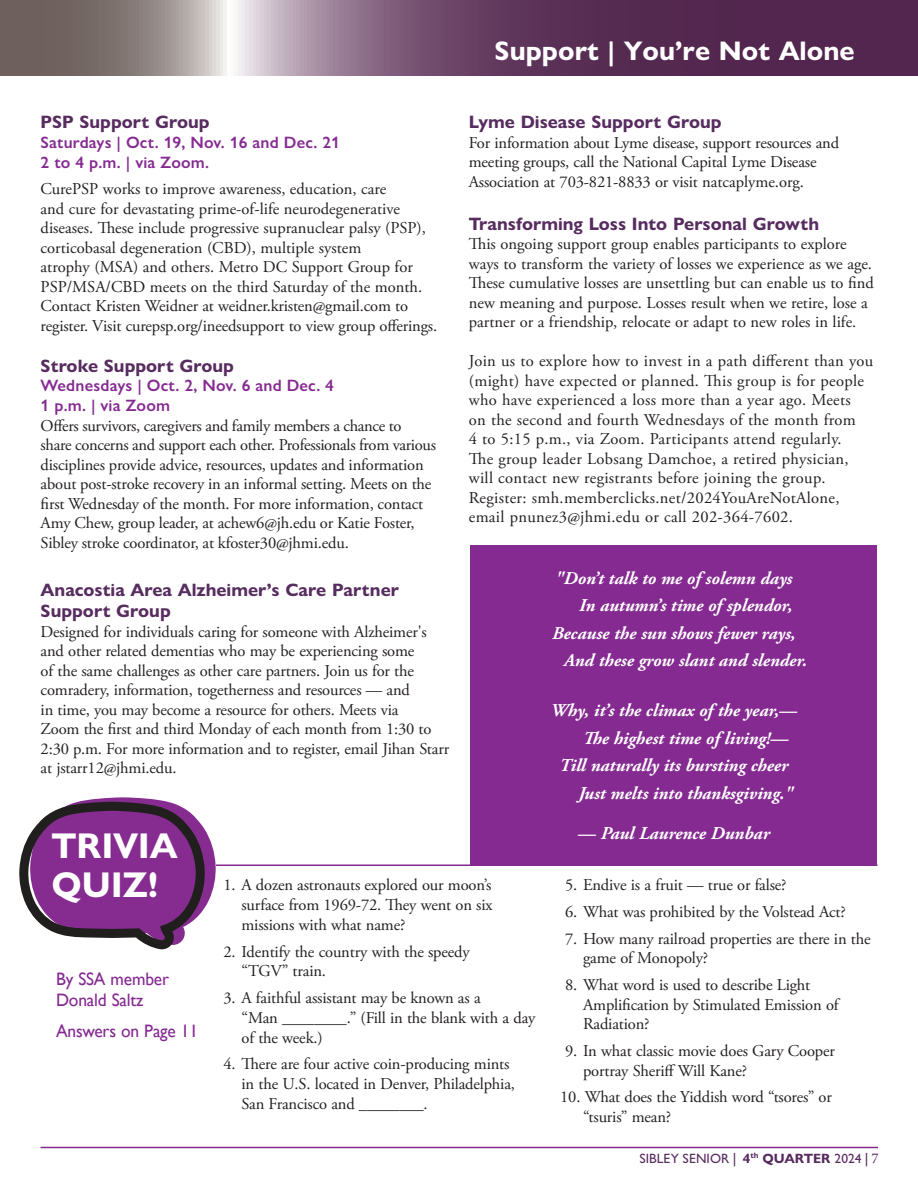
<style>
.page{position:relative;width:918px;height:1188px;background:#fff}
.page>*{position:absolute;margin:0;border:0;box-sizing:border-box;transform-origin:0 0}
.t1{font:700 36px/39px "Gill Sans Nova";color:#fff}
.t2{font:700 27px "Gill Sans Nova";color:#fff}
.t3{font:italic 700 18px "Adobe Garamond Pro";color:#fff}
.t4{font:700 18px/21.6px "Gill Sans Nova";color:#572c5f}
.t5{font:18px/21.6px "Gill Sans";letter-spacing:-.01em;color:#852a91}
.t6{font:16.5px/19.5px "Adobe Garamond Pro";letter-spacing:-.01em;color:#231f20}
.t7{font:16.5px/19.5px "Adobe Garamond Pro";letter-spacing:.02em;color:#231f20}
.t8{font:600 16.5px/19.8px "Gill Sans Nova";letter-spacing:.01em;color:#852a91}
.t9{font:500 13.5px "Gill Sans Nova";color:#572c5f}
.s1{font-family:"Minion Pro";font-weight:700}
.s2{font-weight:700}
.s3{font-family:"Minion Pro";font-weight:400;font-size:15px}
</style>
<div class="page">
<svg style="left:0;top:0;width:918px;height:76px;background:#775970"></svg>
<hr style="left:40px;top:1147px;width:838px;height:1px;background:#852a91">
<svg style="left:19px;top:797px;width:197px;height:152px"></svg>
<hr style="left:216px;top:865px;width:662px;height:1px;background:#852a91">
<div style="left:471px;top:545px;width:406px;height:320px;background:#852a91"></div>
<h2 class="t2" style="left:495px;top:34px;width:361px">Support | You’re Not Alone</h2>
<p class="t4" style="left:41px;top:111px;width:170px">PSP Support Group</p>
<p class="t8" style="left:41px;top:132px;width:301px">Saturdays | Oct. 19, Nov. 16 and Dec. 21<br>2 to 4 p.m. | via Zoom.</p>
<p class="t6" style="left:41px;top:180px;width:398px">CurePSP works to improve awareness, education, care<br>and cure for devastating prime-of-life neurodegenerative diseases. These include progressive supranuclear palsy (PSP), corticobasal degeneration (CBD), multiple system<br>atrophy (MSA) and others. Metro DC Support Group for PSP/MSA/CBD meets on the third Saturday of the month.<br>Contact Kristen Weidner at weidner.kristen@gmail.com to register. Visit curepsp.org/ineedsupport to view group offerings.</p>
<p class="t4" style="left:41px;top:355px;width:195px">Stroke Support Group</p>
<p class="t8" style="left:41px;top:376px;width:295px">Wednesdays | Oct. 2, Nov. 6 and Dec. 4<br>1 p.m. | via Zoom</p>
<p class="t6" style="left:41px;top:416px;width:397px">Offers survivors, caregivers and family members a chance to share concerns and support each other. Professionals from various disciplines provide advice, resources, updates and information about post-stroke recovery in an informal setting. Meets on the first Wednesday of the month. For more information, contact Amy Chew, group leader, at achew6@jh.edu or Katie Foster, Sibley stroke coordinator, at kfoster30@jhmi.edu.</p>
<p class="t4" style="left:41px;top:579px;width:360px">Anacostia Area Alzheimer’s Care Partner<br>Support Group</p>
<p class="t6" style="left:41px;top:622px;width:410px">Designed for individuals caring for someone with Alzheimer's and other related dementias who may be experiencing some<br>of the same challenges as other care partners. Join us for the comradery, information, togetherness and resources — and<br>in time, you may become a resource for others. Meets via<br>Zoom the first and third Monday of each month from 1:30 to 2:30 p.m. For more information and to register, email Jihan Starr at jstarr12@jhmi.edu.</p>
<p class="t4" style="left:469px;top:111px;width:254px">Lyme Disease Support Group</p>
<p class="t6" style="left:469px;top:133px;width:372px">For information about Lyme disease, support resources and meeting groups, call the National Capital Lyme Disease<br>Association at 703-821-8833 or visit natcaplyme.org.</p>
<p class="t4" style="left:469px;top:213px;width:352px">Transforming Loss Into Personal Growth</p>
<p class="t6" style="left:469px;top:235px;width:406px">This ongoing support group enables participants to explore ways to transform the variety of losses we experience as we age.<br>These cumulative losses are unsettling but can enable us to find new meaning and purpose. Losses result when we retire, lose a partner or a friendship, relocate or adapt to new roles in life.</p>
<p class="t7" style="left:469px;top:352px;width:406px">Join us to explore how to invest in a path different than you (might) have expected or planned. This group is for people who have experienced a loss more than a year ago. Meets<br>on the second and fourth Wednesdays of the month from<br>4 to 5:15 p.m., via Zoom. Participants attend regularly.<br>The group leader Lobsang Damchoe, a retired physician, will contact new registrants before joining the group.<br>Register: smh.memberclicks.net/2024YouAreNotAlone, email pnunez3@jhmi.edu or call 202-364-7602.</p>
<p class="t3" style="left:555px;top:568px;width:239px">"Don’t talk to me of solemn days</p>
<p class="t3" style="left:579px;top:595px;width:215px">In autumn’s time of splendor,</p>
<p class="t3" style="left:552px;top:622px;width:245px">Because the sun shows fewer rays,</p>
<p class="t3" style="left:564px;top:650px;width:244px">And these grow slant and slender.</p>
<p class="t3" style="left:551px;top:700px;width:248px">Why, it’s the climax of the year,—</p>
<p class="t3" style="left:583px;top:728px;width:207px">The highest time of living!—</p>
<p class="t3" style="left:560px;top:755px;width:230px">Till naturally its bursting cheer</p>
<p class="t3" style="left:578px;top:783px;width:216px">Just melts into thanksgiving."</p>
<p class="t3" style="left:578px;top:822px;width:193px">— Paul Laurence Dunbar</p>
<h1 class="t1" style="left:52px;top:826px;width:128px">TRIVIA<br>QUIZ!</h1>
<p class="t6" style="left:565px;top:876px;width:223px">5. Endive is a fruit — true or false?</p>
<p class="t6" style="left:565px;top:903px;width:282px">6. What was prohibited by the Volstead Act?</p>
<p class="t6" style="left:583px;top:929px;width:289px;text-indent:-18px">7. How many railroad properties are there in the game of Monopoly?</p>
<p class="t6" style="left:583px;top:975px;width:257px;text-indent:-18px">8. What word is used to describe Light<br>Amplification by Stimulated Emission of<br>Radiation?</p>
<p class="t6" style="left:583px;top:1041px;width:253px;text-indent:-18px">9. In what classic movie does Gary Cooper portray Sheriff Will Kane?</p>
<p class="t6" style="left:583px;top:1088px;width:250px;text-indent:-23px">10. What does the Yiddish word “tsores” or “tsuris” mean?</p>
<p class="t6" style="left:242px;top:876px;width:253px;text-align:justify;text-indent:-18px">1. A dozen astronauts explored our moon’s surface from 1969-72. They went on six missions with what name?</p>
<p class="t6" style="left:242px;top:942px;width:230px;text-indent:-18px">2. Identify the country with the speedy “TGV” train.</p>
<p class="t6" style="left:242px;top:988px;width:295px;text-indent:-18px">3. A faithful assistant may be known as a<br>“Man ________.” (Fill in the blank with a day of the week.)</p>
<p class="t6" style="left:242px;top:1055px;width:275px;text-indent:-18px">4. There are four active coin-producing mints in the U.S. located in Denver, Philadelphia,<br>San Francisco and ________.</p>
<p class="t5" style="left:56px;top:968px;width:115px">By SSA member<br>Donald Saltz</p>
<p class="t5" style="left:56px;top:1020px;width:144px">Answers on Page 11</p>
<p class="t9" style="left:639px;top:1150px;width:241px">SIBLEY SENIOR <span class="s1">|</span> <span class="s2">4</span><sup>th</sup> <span class="s2">QUARTER</span> 2024 <span class="s1">|</span> <span class="s3">7</span></p>
</div>
